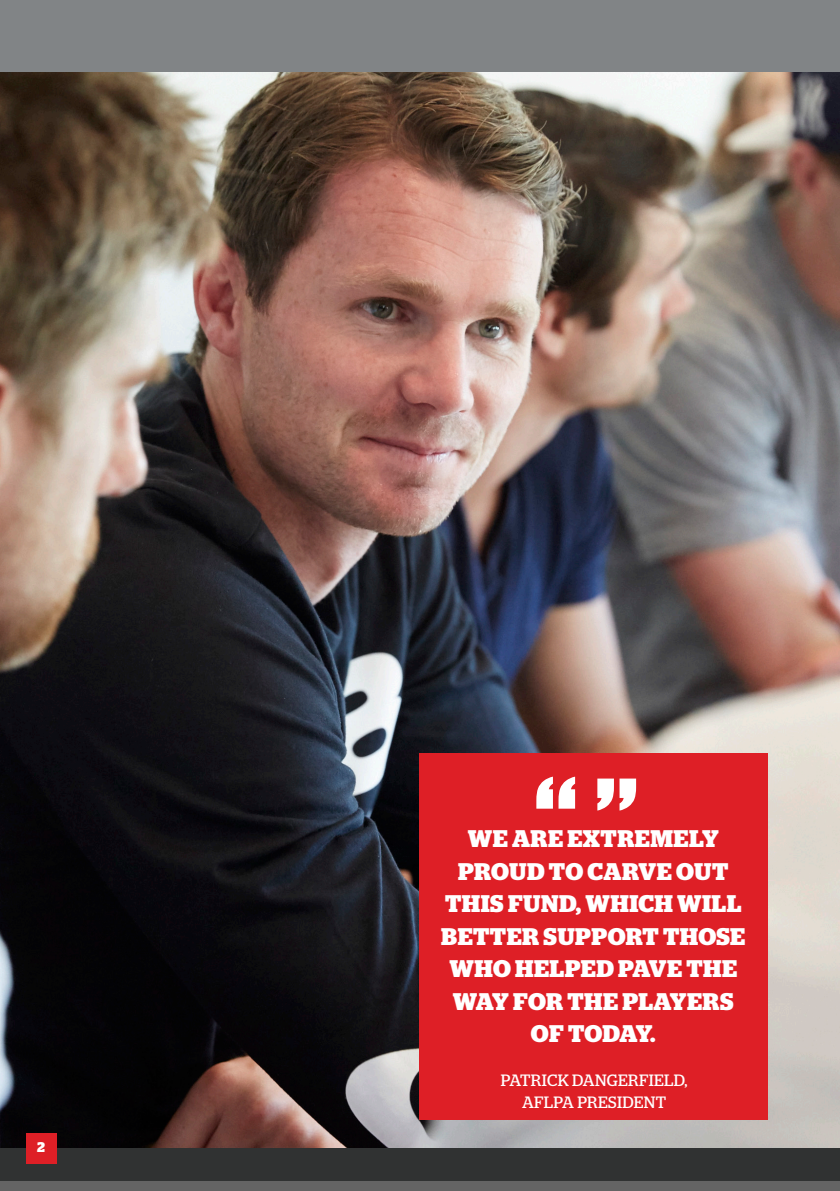
<style>
.page{position:relative;width:840px;height:1191px;background:#fff}
.page>*{position:absolute;margin:0;border:0;box-sizing:border-box;transform-origin:0 0}
.GC{font:700 24px/32.4px "Stag";letter-spacing:.02em;color:#fff;text-align:center}
.GC-2{font:16.4px "Stag";letter-spacing:.02em;color:#fff}
.Section_Heading{font:700 14px "Stag";color:#fff}
</style>
<div class="page">
<img style="left:0;top:72px;width:839px;height:1076px">
<div style="left:419px;top:753px;width:348px;height:367px;background:#de1f26"></div>
<svg style="left:536px;top:776px;width:38px;height:32px"></svg>
<svg style="left:597px;top:778px;width:38px;height:32px"></svg>
<div style="left:0;top:1148px;width:839px;height:32px;background:#303232"></div>
<div style="left:0;top:1180px;width:839px;height:11px;background:#646464"></div>
<div style="left:26px;top:1133px;width:30px;height:30px;background:#de1f26"></div>
<div style="left:0;top:0;width:839px;height:72px;background:#818486"></div>
<p class="Section_Heading" style="left:37px;top:1138px;width:9px">2</p>
<p class="GC" style="left:441px;top:822px;width:305px">WE ARE EXTREMELY<br>PROUD TO CARVE OUT<br>THIS FUND, WHICH WILL<br>BETTER SUPPORT THOSE<br>WHO HELPED PAVE THE<br>WAY FOR THE PLAYERS<br>OF TODAY.</p>
<p class="GC-2" style="left:500px;top:1071px;width:188px">PATRICK DANGERFIELD,</p>
<p class="GC-2" style="left:521px;top:1093px;width:146px">AFLPA PRESIDENT</p>
</div>
